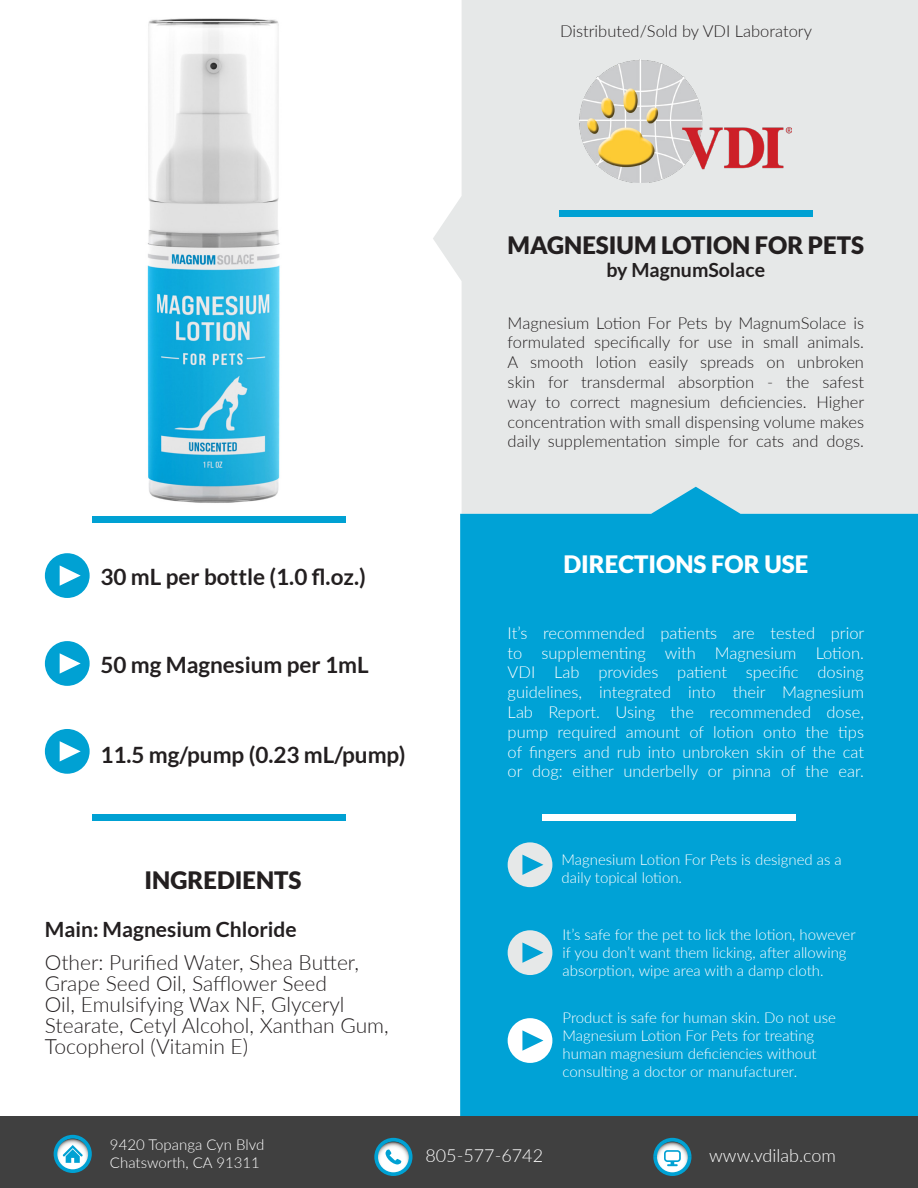
<style>
.page{position:relative;width:918px;height:1188px;background:#fff}
.page>*{position:absolute;margin:0;border:0;box-sizing:border-box;transform-origin:0 0}
.t1{font:900 24px "Lato";color:#231f20}
.t2{font:900 24px "Lato";color:#fff}
.t3{font:700 22.5px "Lato";color:#231f20}
.t4{font:300 21px/21px "Lato";color:#231f20}
.t5{font:700 21px "Lato";color:#231f20}
.t6{font:700 19.5px "Lato";color:#231f20}
.t7{font:300 18px "Lato";color:#fff}
.t8{font:300 16.5px/19.8px "Lato";color:#231f20;text-align:justify}
.t9{font:300 16.5px/19.8px "Lato";color:#fff;text-align:justify}
.t10{font:300 15px/18px "Lato";color:#fff}
</style>
<div class="page">
<div style="left:433px;top:0;width:485px;height:487px;background:#e6e8e8"></div>
<div style="left:460px;top:487px;width:458px;height:630px;background:#00a2d6"></div>
<div style="left:0;top:1117px;width:918px;height:71px;background:#404040"></div>
<div style="left:93px;top:815px;width:253px;height:6px;background:#00a1d3"></div>
<div style="left:93px;top:516px;width:253px;height:7px;background:#00a1d3"></div>
<div style="left:542px;top:815px;width:253px;height:6px;background:#fff"></div>
<svg style="left:54px;top:1135px;width:38px;height:38px"></svg>
<svg style="left:57px;top:1138px;width:31px;height:31px"></svg>
<svg style="left:63px;top:1145px;width:20px;height:18px"></svg>
<svg style="left:374px;top:1138px;width:38px;height:38px"></svg>
<svg style="left:378px;top:1142px;width:31px;height:30px"></svg>
<svg style="left:386px;top:1150px;width:15px;height:14px"></svg>
<svg style="left:653px;top:1138px;width:39px;height:38px"></svg>
<svg style="left:45px;top:553px;width:45px;height:45px"></svg>
<svg style="left:45px;top:641px;width:45px;height:45px"></svg>
<svg style="left:45px;top:729px;width:45px;height:45px"></svg>
<img style="left:147px;top:18px;width:133px;height:485px">
<div style="left:559px;top:211px;width:254px;height:6px;background:#00a1d3"></div>
<img style="left:580px;top:59px;width:212px;height:123px">
<svg style="left:508px;top:842px;width:44px;height:45px"></svg>
<svg style="left:508px;top:930px;width:44px;height:45px"></svg>
<svg style="left:508px;top:1018px;width:44px;height:45px"></svg>
<p class="t8" style="left:560px;top:21px;width:253px">Distributed/Sold by VDI Laboratory</p>
<p class="t1" style="left:508px;top:231px;width:358px">MAGNESIUM LOTION FOR PETS</p>
<p class="t6" style="left:606px;top:259px;width:160px">by MagnumSolace</p>
<p class="t8" style="left:508px;top:312px;width:358px">Magnesium Lotion For Pets by MagnumSolace is formulated specifically for use in small animals.<br>A smooth lotion easily spreads on unbroken skin for transdermal absorption - the safest way to correct magnesium deficiencies. Higher concentration with small dispensing volume makes daily supplementation simple for cats and dogs.</p>
<p class="t3" style="left:100px;top:564px;width:267px">30 mL per bottle (1.0 fl.oz.)</p>
<p class="t3" style="left:100px;top:652px;width:270px">50 mg Magnesium per 1mL</p>
<p class="t3" style="left:100px;top:742px;width:307px">11.5 mg/pump (0.23 mL/pump)</p>
<p class="t2" style="left:563px;top:550px;width:246px">DIRECTIONS FOR USE</p>
<p class="t9" style="left:508px;top:622px;width:358px">It’s recommended patients are tested prior to supplementing with Magnesium Lotion.<br>VDI Lab provides patient specific dosing guidelines, integrated into their Magnesium Lab Report. Using the recommended dose, pump required amount of lotion onto the tips of fingers and rub into unbroken skin of the cat or dog: either underbelly or pinna of the ear.</p>
<p class="t1" style="left:145px;top:866px;width:159px">INGREDIENTS</p>
<p class="t5" style="left:45px;top:917px;width:253px">Main: Magnesium Chloride</p>
<p class="t4" style="left:45px;top:951px;width:345px">Other: Purified Water, Shea Butter,<br>Grape Seed Oil, Safflower Seed<br>Oil, Emulsifying Wax NF, Glyceryl<br>Stearate, Cetyl Alcohol, Xanthan Gum,<br>Tocopherol (Vitamin E)</p>
<p class="t10" style="left:110px;top:1135px;width:156px">9420 Topanga Cyn Blvd</p>
<p class="t10" style="left:110px;top:1153px;width:151px">Chatsworth, CA 91311</p>
<p class="t10" style="left:562px;top:850px;width:282px">Magnesium Lotion For Pets is designed as a daily topical lotion.</p>
<p class="t10" style="left:563px;top:925px;width:295px">It’s safe for the pet to lick the lotion, however if you don’t want them licking, after allowing absorption, wipe area with a damp cloth.</p>
<p class="t10" style="left:563px;top:1009px;width:275px">Product is safe for human skin. Do not use Magnesium Lotion For Pets for treating human magnesium deficiencies without consulting a doctor or manufacturer.</p>
<p class="t7" style="left:425px;top:1143px;width:119px">805-577-6742</p>
<p class="t7" style="left:709px;top:1143px;width:128px">www.vdilab.com</p>
</div>
